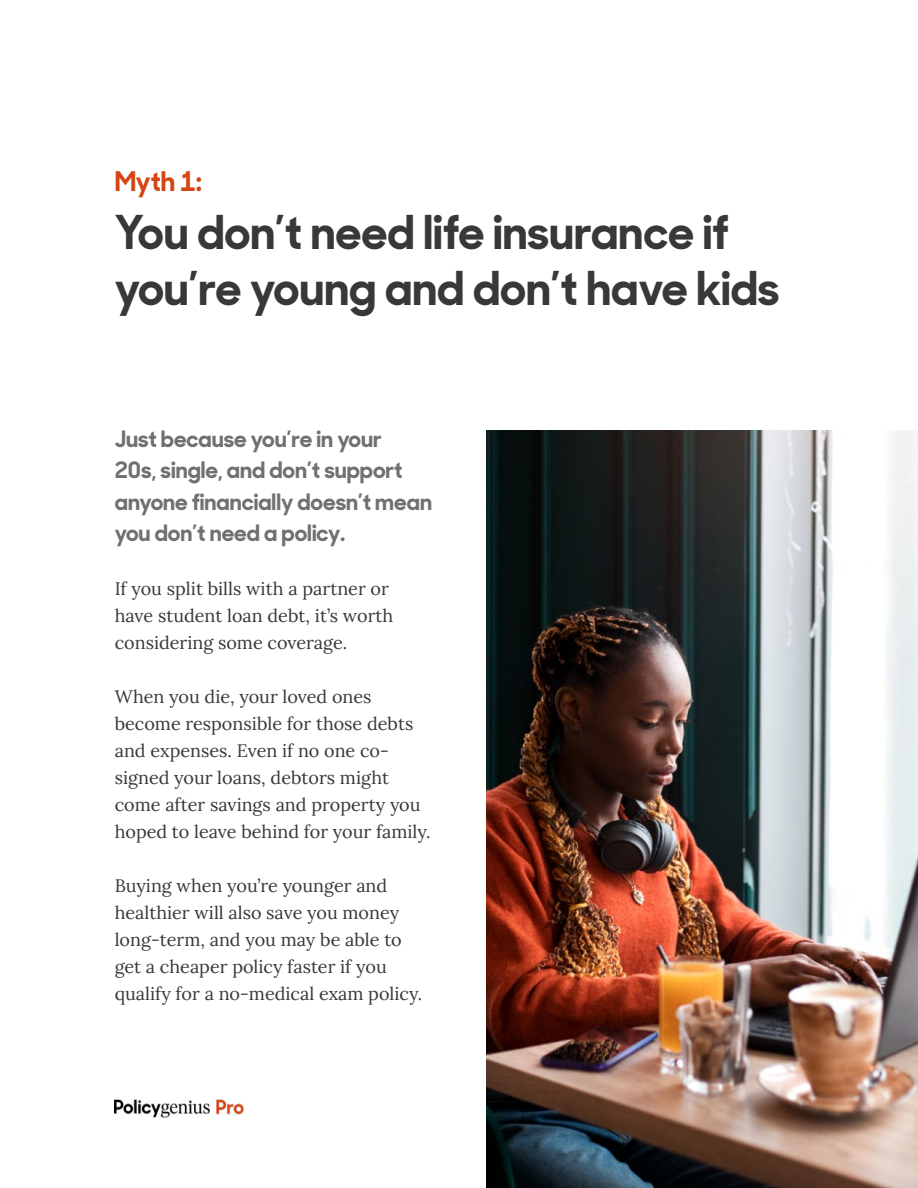
<style>
.page{position:relative;width:918px;height:1188px;background:#fff}
.page>*{position:absolute;margin:0;border:0;box-sizing:border-box;transform-origin:0 0}
.t1{font:700 46.5px/55.5px "Sharp Sans Display No 1";color:#383838}
.t2{font:700 27px "Sharp Sans Display No 1";color:#d44513}
.t3{font:700 22.5px/31.5px "Sharp Sans Display No 1";color:#707070}
.t4{font:18px/27px "Lora";color:#383838}
</style>
<div class="page">
<img style="left:115px;top:1099px;width:128px;height:19px">
<img style="left:486px;top:430px;width:432px;height:758px">
<h2 class="t2" style="left:115px;top:159px;width:88px">Myth 1:</h2>
<h1 class="t1" style="left:115px;top:201px;width:666px">You don’t need life insurance if you’re young and don’t have kids</h1>
<p class="t3" style="left:115px;top:421px;width:319px">Just because you’re in your<br>20s, single, and don’t support anyone financially doesn’t mean you don’t need a policy.</p>
<p class="t4" style="left:115px;top:574px;width:280px">If you split bills with a partner or have student loan debt, it’s worth considering some coverage.</p>
<p class="t4" style="left:115px;top:682px;width:317px">When you die, your loved ones become responsible for those debts and expenses. Even if no one co&shy;signed your loans, debtors might come after savings and property you hoped to leave behind for your family.</p>
<p class="t4" style="left:115px;top:871px;width:309px">Buying when you’re younger and healthier will also save you money long-term, and you may be able to get a cheaper policy faster if you qualify for a no-medical exam policy.</p>
</div>
